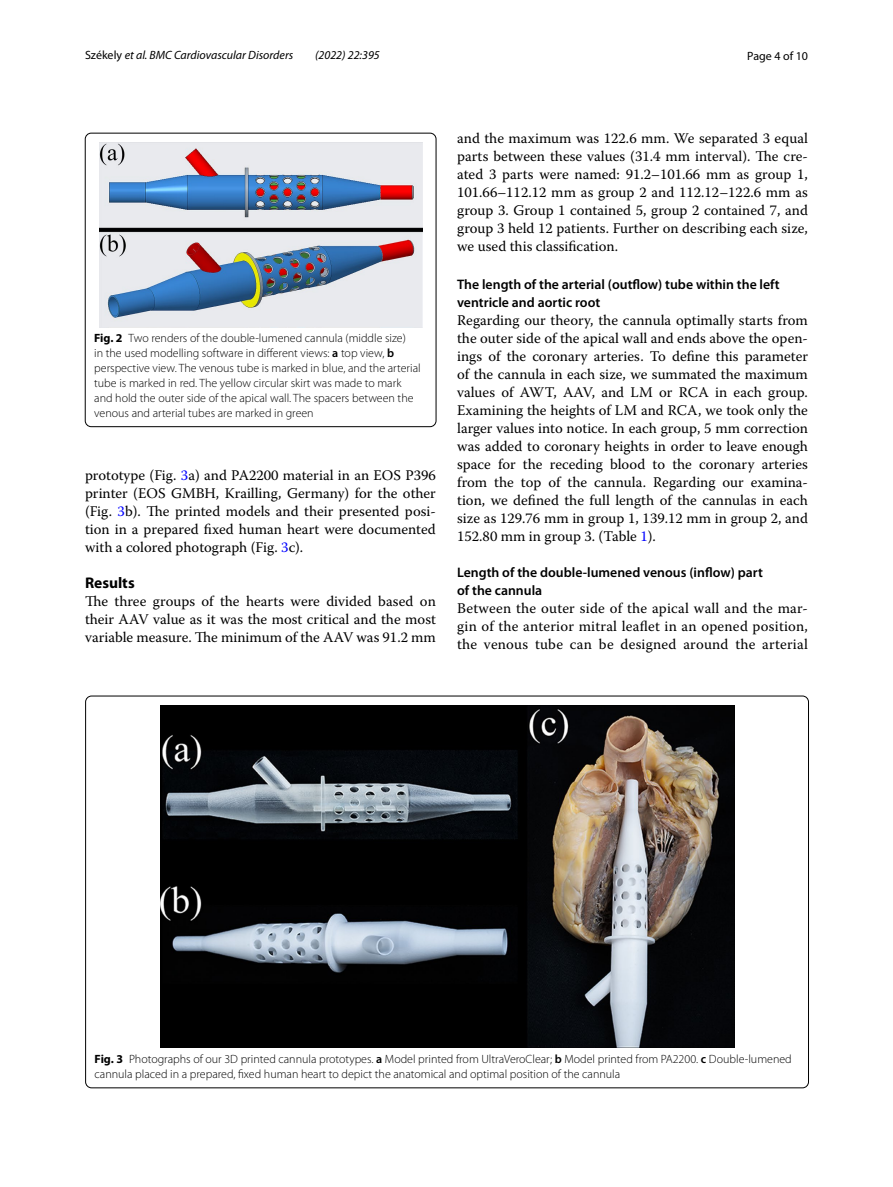
<style>
.page{position:relative;width:893px;height:1187px;background:#fff}
.page>*{position:absolute;margin:0;border:0;box-sizing:border-box;transform-origin:0 0}
.t1{font:700 15.45px "Myriad Pro";color:#000}
.t2{font:14.7px/18px "Warnock Pro";color:#000;text-align:justify}
.t3{font:600 13.8px/18px "Myriad Pro";color:#000}
.t4{font:300 12px/15px "Myriad Pro";color:#000}
.t5{font:italic 12px "Myriad Pro";color:#000}
.t6{font:12px "Myriad Pro";color:#000}
.s1{font-style:normal}
.s2{font-weight:700}
.s3{font-weight:600}
.s4{color:#00f}
</style>
<div class="page">
<img style="left:99px;top:142px;width:323px;height:185px">
<div style="left:85px;top:133px;width:351px;height:294px;border:1px solid #000;border-radius:6px"></div>
<img style="left:160px;top:705px;width:574px;height:342px">
<p class="t5" style="left:85px;top:48px;width:210px"><span class="s1">Székely</span> et al. BMC Cardiovascular Disorders</p>
<p class="t5" style="left:315px;top:48px;width:66px">(2022) 22:395</p>
<p class="t6" style="left:747px;top:48px;width:62px">Page 4 of 10</p>
<p class="t4" style="left:94px;top:331px;width:328px"><span class="s2">Fig. 2</span> Two renders of the double-lumened cannula (middle size)<br>in the used modelling software in different views: <span class="s3">a</span> top view, <span class="s3">b </span>perspective view. The venous tube is marked in blue, and the arterial tube is marked in red. The yellow circular skirt was made to mark and hold the outer side of the apical wall. The spacers between the venous and arterial tubes are marked in green</p>
<p class="t2" style="left:85px;top:466px;width:352px">prototype (Fig. <span class="s4">3</span>a) and PA2200 material in an EOS P396 printer (EOS GMBH, Krailling, Germany) for the other (Fig. <span class="s4">3</span>b). The printed models and their presented posi&shy;tion in a prepared fixed human heart were documented with a colored photograph (Fig. <span class="s4">3</span>c).</p>
<p class="t1" style="left:85px;top:573px;width:51px">Results</p>
<p class="t2" style="left:85px;top:592px;width:352px">The three groups of the hearts were divided based on their AAV value as it was the most critical and the most variable measure. The minimum of the AAV was 91.2 mm</p>
<p class="t2" style="left:457px;top:128px;width:352px">and the maximum was 122.6 mm. We separated 3 equal parts between these values (31.4 mm interval). The cre&shy;ated 3 parts were named: 91.2–101.66 mm as group 1, 101.66–112.12 mm as group 2 and 112.12–122.6 mm as group 3. Group 1 contained 5, group 2 contained 7, and group 3 held 12 patients. Further on describing each size, we used this classification.</p>
<p class="t3" style="left:457px;top:275px;width:324px">The length of the arterial (outflow) tube within the left ventricle and aortic root</p>
<p class="t2" style="left:457px;top:311px;width:352px">Regarding our theory, the cannula optimally starts from the outer side of the apical wall and ends above the open&shy;ings of the coronary arteries. To define this parameter of the cannula in each size, we summated the maximum values of AWT, AAV, and LM or RCA in each group.<br>Examining the heights of LM and RCA, we took only the larger values into notice. In each group, 5 mm correction was added to coronary heights in order to leave enough space for the receding blood to the coronary arteries from the top of the cannula. Regarding our examina&shy;tion, we defined the full length of the cannulas in each size as 129.76 mm in group 1, 139.12 mm in group 2, and 152.80 mm in group 3. (Table <span class="s4">1</span>).</p>
<p class="t3" style="left:457px;top:563px;width:307px">Length of the double‑lumened venous (inflow) part of the cannula</p>
<p class="t2" style="left:457px;top:599px;width:352px">Between the outer side of the apical wall and the mar&shy;gin of the anterior mitral leaflet in an opened position, the venous tube can be designed around the arterial</p>
<p class="t4" style="left:95px;top:1051px;width:699px"><span class="s2">Fig. 3</span> Photographs of our 3D printed cannula prototypes. <span class="s3">a</span> Model printed from UltraVeroClear; <span class="s3">b</span> Model printed from PA2200. <span class="s3">c</span> Double-lumened cannula placed in a prepared, fixed human heart to depict the anatomical and optimal position of the cannula</p>
</div>
